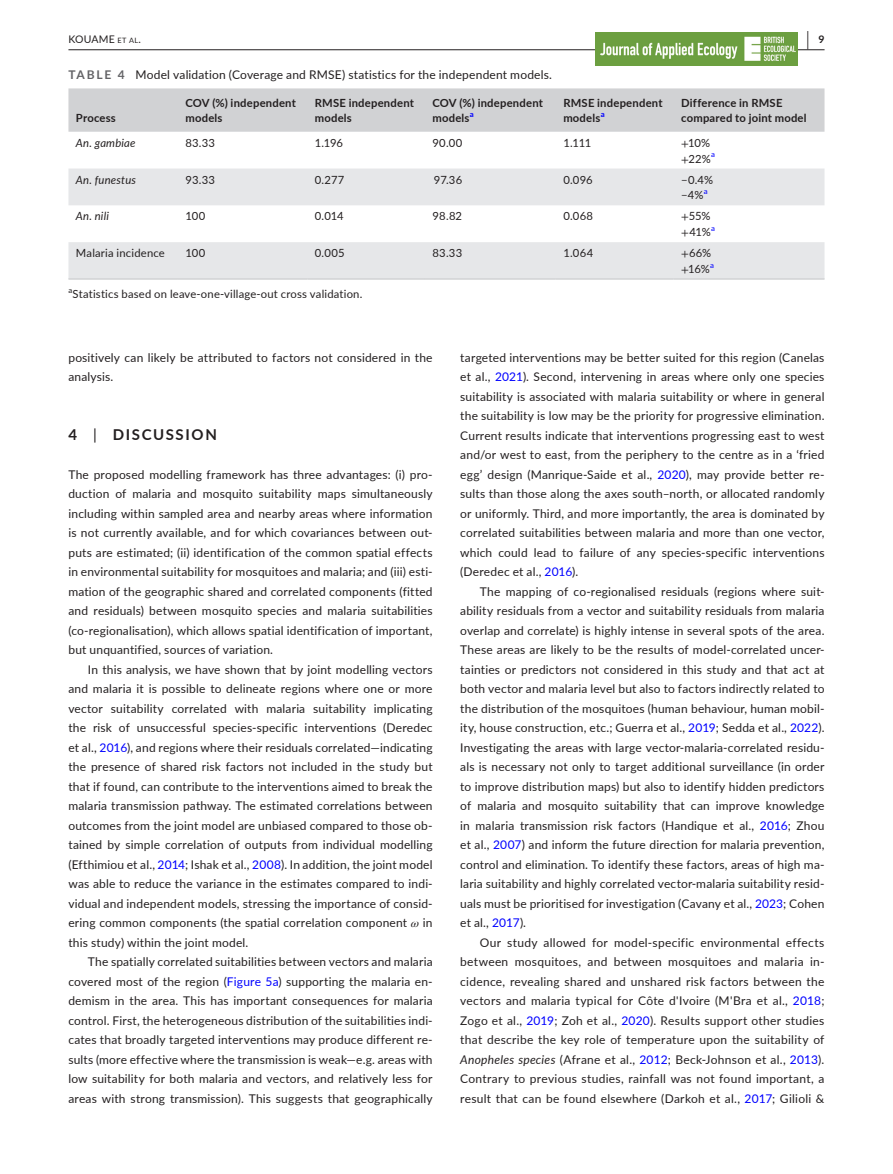
<style>
.page{position:relative;width:893px;height:1174px;background:#fff}
.page>*{position:absolute;margin:0;border:0;box-sizing:border-box;transform-origin:0 0}
.t1{font:700 19.5px "Lato";color:#231f20;scale:.43 1}
.t2{font:700 15px "Lato";letter-spacing:.11em;color:#231f20}
.t3{font:12px/19.5px "Lato";letter-spacing:.015em;color:#231f20;text-align:justify}
.t4{font:11.25px/15.8px "Lato";letter-spacing:.015em;color:#231f20}
.t5{font:700 11.25px/15.8px "Lato";letter-spacing:.02em;color:#231f20}
.t6{font:italic 11.25px "Lato";letter-spacing:.02em;color:#231f20}
.t7{font:10.5px "Lato";letter-spacing:.02em;color:#231f20}
.t8{font:7.8px "Lato";color:#00f}
.t9{font:700 7.8px "Lato";color:#00f}
.s1{font-size:7.35px}
.s2{font-weight:700;color:#636366}
.s3{font-family:"STIX"}
.s4{font-weight:400}
.s5{color:#00f}
.s6{font-family:"STIX";font-style:italic}
.s7{font-style:italic}
</style>
<div class="page">
<hr style="left:68px;top:49px;width:756px;height:1px;background:#231f20">
<img style="left:596px;top:33px;width:201px;height:32px">
<div style="left:68px;top:88px;width:756px;height:44px;background:#d1d2d4"></div>
<svg style="left:68px;top:168px;width:756px;height:110px;fill:#e6e7e9"></svg>
<hr style="left:68px;top:278px;width:110px;height:2px;background:#d1d2d4">
<hr style="left:178px;top:278px;width:129px;height:2px;background:#d1d2d4">
<hr style="left:307px;top:278px;width:118px;height:2px;background:#d1d2d4">
<hr style="left:425px;top:278px;width:131px;height:2px;background:#d1d2d4">
<hr style="left:556px;top:278px;width:118px;height:2px;background:#d1d2d4">
<hr style="left:674px;top:278px;width:150px;height:2px;background:#d1d2d4">
<p class="t7" style="left:68px;top:31px;width:74px">KOUAME <span class="s1">et al</span>.</p>
<h1 class="t1" style="left:807px;top:25px;width:43px">| <sup>9</sup></h1>
<p class="t3" style="left:68px;top:64px;width:485px"><span class="s2">TABLE 4</span> Model validation (Coverage and RMSE) statistics for the independent models.</p>
<p class="t5" style="left:76px;top:110px;width:41px">Process</p>
<p class="t5" style="left:185px;top:94px;width:112px">COV (%) independent models</p>
<p class="t5" style="left:315px;top:94px;width:101px">RMSE independent models</p>
<p class="t5" style="left:432px;top:94px;width:112px">COV (%) independent models</p>
<p class="t9" style="left:470px;top:109px;width:5px">a</p>
<p class="t5" style="left:563px;top:94px;width:101px">RMSE independent models</p>
<p class="t9" style="left:601px;top:109px;width:5px">a</p>
<p class="t5" style="left:681px;top:94px;width:127px">Difference in RMSE compared to joint model</p>
<p class="t6" style="left:76px;top:135px;width:61px">An. gambiae</p>
<p class="t4" style="left:185px;top:134px;width:31px">83.33</p>
<p class="t4" style="left:315px;top:134px;width:30px">1.196</p>
<p class="t4" style="left:433px;top:134px;width:31px">90.00</p>
<p class="t4" style="left:563px;top:134px;width:30px">1.111</p>
<p class="t4" style="left:681px;top:134px;width:35px"><span class="s3">+</span>10% <span class="s3">+</span>22%<sup>a</sup></p>
<p class="t6" style="left:76px;top:171px;width:62px">An. funestus</p>
<p class="t4" style="left:185px;top:171px;width:31px">93.33</p>
<p class="t4" style="left:315px;top:171px;width:31px">0.277</p>
<p class="t4" style="left:434px;top:171px;width:30px">97.36</p>
<p class="t4" style="left:563px;top:171px;width:31px">0.096</p>
<p class="t4" style="left:681px;top:171px;width:33px">−0.4% −4%</p>
<p class="t8" style="left:704px;top:186px;width:5px">a</p>
<p class="t6" style="left:76px;top:208px;width:35px">An. nili</p>
<p class="t4" style="left:185px;top:208px;width:21px">100</p>
<p class="t4" style="left:315px;top:208px;width:30px">0.014</p>
<p class="t4" style="left:433px;top:208px;width:31px">98.82</p>
<p class="t4" style="left:563px;top:208px;width:31px">0.068</p>
<p class="t4" style="left:681px;top:208px;width:31px"><span class="s3">+</span>55% <span class="s3">+</span>41%</p>
<p class="t8" style="left:711px;top:223px;width:5px">a</p>
<p class="t4" style="left:76px;top:245px;width:90px">Malaria incidence</p>
<p class="t4" style="left:185px;top:245px;width:21px">100</p>
<p class="t4" style="left:315px;top:245px;width:31px">0.005</p>
<p class="t4" style="left:432px;top:245px;width:31px">83.33</p>
<p class="t4" style="left:563px;top:245px;width:31px">1.064</p>
<p class="t4" style="left:681px;top:245px;width:32px"><span class="s3">+</span>66% <span class="s3">+</span>16%</p>
<p class="t8" style="left:710px;top:259px;width:5px">a</p>
<p class="t4" style="left:68px;top:285px;width:295px"><sup>a</sup>Statistics based on leave-one-village-out cross validation.</p>
<p class="t3" style="left:68px;top:347px;width:366px">positively can likely be attributed to factors not considered in the analysis.</p>
<p class="t2" style="left:68px;top:423px;width:150px">4 <span class="s4">|</span> DISCUSSION</p>
<p class="t3" style="left:68px;top:464px;width:366px">The proposed modelling framework has three advantages: (i) pro&shy;duction of malaria and mosquito suitability maps simultaneously including within sampled area and nearby areas where information is not currently available, and for which covariances between out&shy;puts are estimated; (ii) identification of the common spatial effects in environmental suitability for mosquitoes and malaria; and (iii) esti&shy;mation of the geographic shared and correlated components (fitted and residuals) between mosquito species and malaria suitabilities (co-regionalisation), which allows spatial identification of important, but unquantified, sources of variation.</p>
<p class="t3" style="left:68px;top:659px;width:366px;text-indent:20px">In this analysis, we have shown that by joint modelling vectors and malaria it is possible to delineate regions where one or more vector suitability correlated with malaria suitability implicating the risk of unsuccessful species-specific interventions (Deredec et al., <span class="s5">2016</span>), and regions where their residuals correlated—indicating the presence of shared risk factors not included in the study but that if found, can contribute to the interventions aimed to break the malaria transmission pathway. The estimated correlations between outcomes from the joint model are unbiased compared to those ob&shy;tained by simple correlation of outputs from individual modelling (Efthimiou et al., <span class="s5">2014</span>; Ishak et al., <span class="s5">2008</span>). In addition, the joint model was able to reduce the variance in the estimates compared to indi&shy;vidual and independent models, stressing the importance of consid&shy;ering common components (the spatial correlation component <span class="s6">ω</span> in this study) within the joint model.</p>
<p class="t3" style="left:68px;top:951px;width:366px;text-indent:20px">The spatially correlated suitabilities between vectors and malaria covered most of the region (<span class="s5">Figure 5a</span>) supporting the malaria en&shy;demism in the area. This has important consequences for malaria control. First, the heterogeneous distribution of the suitabilities indi&shy;cates that broadly targeted interventions may produce different re&shy;sults (more effective where the transmission is weak—e.g. areas with low suitability for both malaria and vectors, and relatively less for areas with strong transmission). This suggests that geographically</p>
<p class="t3" style="left:460px;top:347px;width:366px">targeted interventions may be better suited for this region (Canelas et al., <span class="s5">2021</span>). Second, intervening in areas where only one species suitability is associated with malaria suitability or where in general the suitability is low may be the priority for progressive elimination.<br>Current results indicate that interventions progressing east to west and/or west to east, from the periphery to the centre as in a ‘fried egg’ design (Manrique-Saide et al., <span class="s5">2020</span>), may provide better re&shy;sults than those along the axes south–north, or allocated randomly or uniformly. Third, and more importantly, the area is dominated by correlated suitabilities between malaria and more than one vector, which could lead to failure of any species-specific interventions (Deredec et al., <span class="s5">2016</span>).</p>
<p class="t3" style="left:460px;top:581px;width:366px;text-indent:20px">The mapping of co-regionalised residuals (regions where suit&shy;ability residuals from a vector and suitability residuals from malaria overlap and correlate) is highly intense in several spots of the area.<br>These areas are likely to be the results of model-correlated uncer&shy;tainties or predictors not considered in this study and that act at both vector and malaria level but also to factors indirectly related to the distribution of the mosquitoes (human behaviour, human mobil&shy;ity, house construction, etc.; Guerra et al., <span class="s5">2019</span>; Sedda et al., <span class="s5">2022</span>).<br>Investigating the areas with large vector-malaria-correlated residu&shy;als is necessary not only to target additional surveillance (in order to improve distribution maps) but also to identify hidden predictors of malaria and mosquito suitability that can improve knowledge in malaria transmission risk factors (Handique et al., <span class="s5">2016</span>; Zhou et al., <span class="s5">2007</span>) and inform the future direction for malaria prevention, control and elimination. To identify these factors, areas of high ma&shy;laria suitability and highly correlated vector-malaria suitability resid&shy;uals must be prioritised for investigation (Cavany et al., <span class="s5">2023</span>; Cohen et al., <span class="s5">2017</span>).</p>
<p class="t3" style="left:460px;top:932px;width:366px;text-indent:20px">Our study allowed for model-specific environmental effects between mosquitoes, and between mosquitoes and malaria in&shy;cidence, revealing shared and unshared risk factors between the vectors and malaria typical for Côte d'Ivoire (M'Bra et al., <span class="s5">2018</span>; Zogo et al., <span class="s5">2019</span>; Zoh et al., <span class="s5">2020</span>). Results support other studies that describe the key role of temperature upon the suitability of <span class="s7">Anopheles species</span> (Afrane et al., <span class="s5">2012</span>; Beck-Johnson et al., <span class="s5">2013</span>).<br>Contrary to previous studies, rainfall was not found important, a result that can be found elsewhere (Darkoh et al., <span class="s5">2017</span>; Gilioli &amp;</p>
</div>
